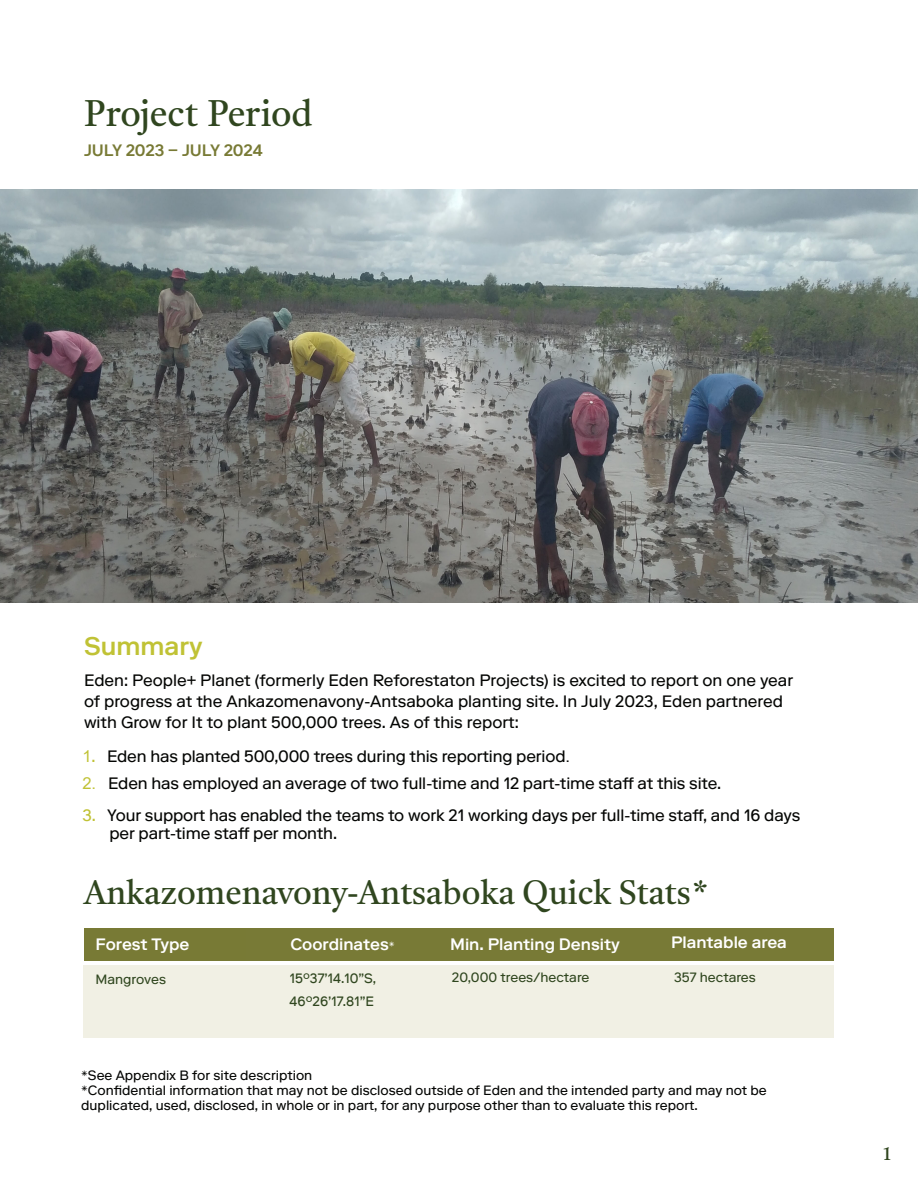
<style>
.page{position:relative;width:918px;height:1188px;background:#fff}
.page>*{position:absolute;margin:0;border:0;box-sizing:border-box;transform-origin:0 0}
.t1{font:36px "Tiro Bangla";letter-spacing:-.005em;color:#30461f}
.t2{font:33px "Tiro Bangla";color:#30461f}
.t3{font:500 25.5px "Riforma LL";color:#c0c235}
.t4{font:20.1px "Tiro Bangla";color:#30461f}
.t5{font:16.5px/21px "Riforma LL";letter-spacing:-.01em;color:#040503}
.t6{font:500 16.5px "Riforma LL";color:#fff}
.t7{font:500 16.5px "Riforma LLTT";color:#fff}
.t8{font:500 16.5px "Riforma LL";letter-spacing:-.01em;color:#787a35}
.t9{font:13.5px/15px "Riforma LL";color:#040503}
.t10{font:13.5px "Riforma LL";color:#30461f}
.t11{font:13.5px "Riforma LLTT";color:#30461f}
.s1{font-family:"Arial";color:#c0c235}
.s2{color:#c0c235}
.s3{font-family:"Arial"}
.s4{font-size:12px}
</style>
<div class="page">
<div style="left:84px;top:965px;width:750px;height:73px;background:#f1f0e4"></div>
<div style="left:84px;top:928px;width:161px;height:33px;background:#787a35"></div>
<div style="left:246px;top:928px;width:161px;height:33px;background:#787a36"></div>
<div style="left:408px;top:928px;width:161px;height:33px;background:#787a36"></div>
<div style="left:568px;top:928px;width:118px;height:33px;background:#787a36"></div>
<div style="left:673px;top:928px;width:161px;height:33px;background:#787a36"></div>
<img style="left:0;top:190px;width:918px;height:413px">
<p class="t1" style="left:84px;top:87px;width:230px">Project Period</p>
<p class="t8" style="left:84px;top:140px;width:181px">JULY 2023 – JULY 2024</p>
<p class="t3" style="left:84px;top:630px;width:120px">Summary</p>
<p class="t5" style="left:84px;top:669px;width:711px">Eden: People+ Planet (formerly Eden Reforestaton Projects) is excited to report on one year of progress at the Ankazomenavony-Antsaboka planting site. In July 2023, Eden partnered with Grow for It to plant 500,000 trees. As of this report:</p>
<p class="t5" style="left:82px;top:746px;width:489px"><span class="s1">1</span><span class="s2">.</span> Eden has planted 500,000 trees during this reporting period<span class="s3">.</span></p>
<p class="t5" style="left:82px;top:773px;width:640px"><span class="s1">2.</span> Eden has employed an average of two full-time and 12 part-time staff at this site.</p>
<p class="t5" style="left:109px;top:806px;width:692px;line-height:18px;text-indent:-27px"><span class="s2">3.</span> Your support has enabled the teams to work 21 working days per full-time staff, and 16 days per part-time staff per month.</p>
<p class="t2" style="left:84px;top:868px;width:625px">Ankazomenavony-Antsaboka Quick Stats*</p>
<p class="t6" style="left:96px;top:933px;width:95px">Forest Type</p>
<p class="t6" style="left:290px;top:933px;width:106px">Coordinates<span class="s4">*</span></p>
<p class="t7" style="left:450px;top:933px;width:171px">Min. Planting Density</p>
<p class="t6" style="left:671px;top:932px;width:117px">Plantable area</p>
<p class="t10" style="left:452px;top:969px;width:139px">20,000 trees/hectare</p>
<p class="t10" style="left:96px;top:970px;width:72px">Mangroves</p>
<p class="t11" style="left:290px;top:970px;width:88px">15°37’14.10”S,</p>
<p class="t10" style="left:674px;top:969px;width:83px">357 hectares</p>
<p class="t11" style="left:290px;top:992px;width:86px">46°26’17.81”E</p>
<p class="t9" style="left:81px;top:1068px;width:233px">*See Appendix B for site description</p>
<p class="t9" style="left:81px;top:1083px;width:687px">*Confidential information that may not be disclosed outside of Eden and the intended party and may not be duplicated, used, disclosed, in whole or in part, for any purpose other than to evaluate this report.</p>
<p class="t4" style="left:884px;top:1138px;width:9px">1</p>
</div>
